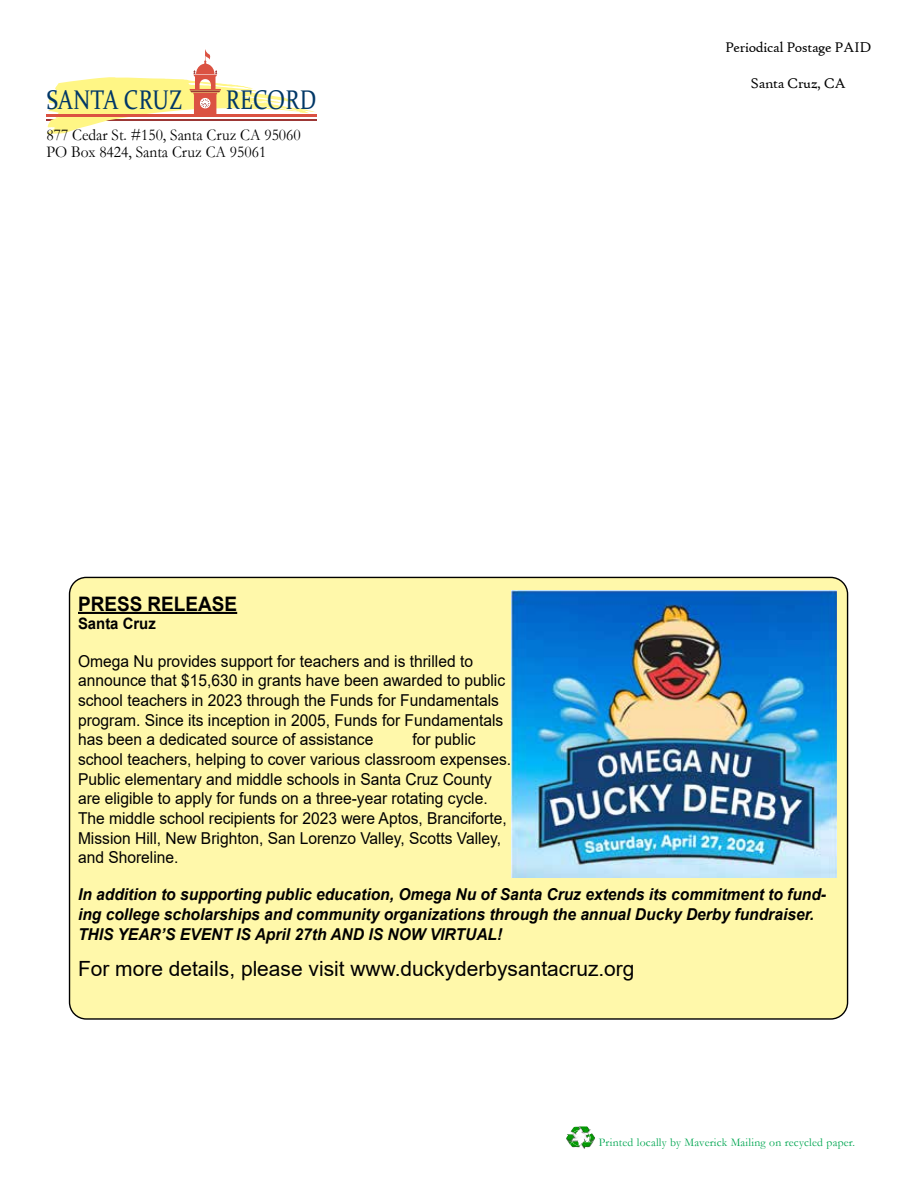
<style>
.page{position:relative;width:918px;height:1188px;background:#fff}
.page>*{position:absolute;margin:0;border:0;box-sizing:border-box;transform-origin:0 0}
.t1{font:27px "Constantia";letter-spacing:.02em;color:#003767;scale:.82 1}
.t2{font:21px "Arial";color:#000}
.t3{font:700 19.95px "Arial";color:#000;scale:.95 1}
.t4{font:16.5px/16.5px "Garamond";color:#000;scale:.94 1}
.t5{font:16.35px/19.6px "Arial";color:#000;scale:.95 1}
.t6{font:italic 700 16.35px/19.6px "Arial";color:#000;scale:.95 1}
.t7{font:700 15.6px "Arial";color:#000;scale:.95 1}
.t8{font:15px "High Tower Text";letter-spacing:-.03em;color:#000}
.t9{font:11.7px "Garamond";letter-spacing:.02em;color:#00a651}
</style>
<div class="page">
<img style="left:571px;top:1126px;width:20px;height:20px">
<hr style="left:47px;top:119px;width:270px;height:2px;background:#9c3735">
<svg style="left:47px;top:50px;width:269px;height:84px"></svg>
<hr style="left:46px;top:114px;width:271px;height:3px;background:#db5242">
<div style="left:70px;top:577px;width:778px;height:442px;background:#fff8aa;border-radius:17px"></div>
<hr style="left:78px;top:612px;width:159px;height:2px;background:#000">
<img style="left:511px;top:590px;width:326px;height:287px">
<h1 class="t1" style="left:46px;top:82px;width:167px">SANTA CRUZ</h1>
<h1 class="t1" style="left:226px;top:82px;width:112px">RECORD</h1>
<p class="t4" style="left:46px;top:126px;width:272px">877 Cedar St. #150, Santa Cruz CA 95060<br>PO Box 8424, Santa Cruz CA 95061</p>
<p class="t8" style="left:725px;top:38px;width:148px">Periodical Postage PAID</p>
<p class="t8" style="left:751px;top:74px;width:97px">Santa Cruz, CA</p>
<p class="t3" style="left:78px;top:590px;width:169px">PRESS RELEASE</p>
<p class="t7" style="left:78px;top:612px;width:83px">Santa Cruz</p>
<p class="t5" style="left:78px;top:651px;width:451px">Omega Nu provides support for teachers and is thrilled to announce that $15,630 in grants have been awarded to public school teachers in 2023 through the Funds for Fundamentals program. Since its inception in 2005, Funds for Fundamentals has been a dedicated source of assistance</p>
<p class="t5" style="left:78px;top:730px;width:457px;text-indent:334px">for public school teachers, helping to cover various classroom expenses.<br>Public elementary and middle schools in Santa Cruz County are eligible to apply for funds on a three-year rotating cycle.<br>The middle school recipients for 2023 were Aptos, Branciforte, Mission Hill, New Brighton, San Lorenzo Valley, Scotts Valley, and Shoreline.</p>
<p class="t6" style="left:78px;top:885px;width:789px">In addition to supporting public education, Omega Nu of Santa Cruz extends its commitment to fund&shy;ing college scholarships and community organizations through the annual Ducky Derby fundraiser.<br>THIS YEAR’S EVENT IS April 27th AND IS NOW VIRTUAL!</p>
<p class="t2" style="left:78px;top:955px;width:558px">For more details, please visit www.duckyderbysantacruz.org</p>
<p class="t9" style="left:599px;top:1134px;width:258px">Printed locally by Maverick Mailing on recycled paper.</p>
</div>
